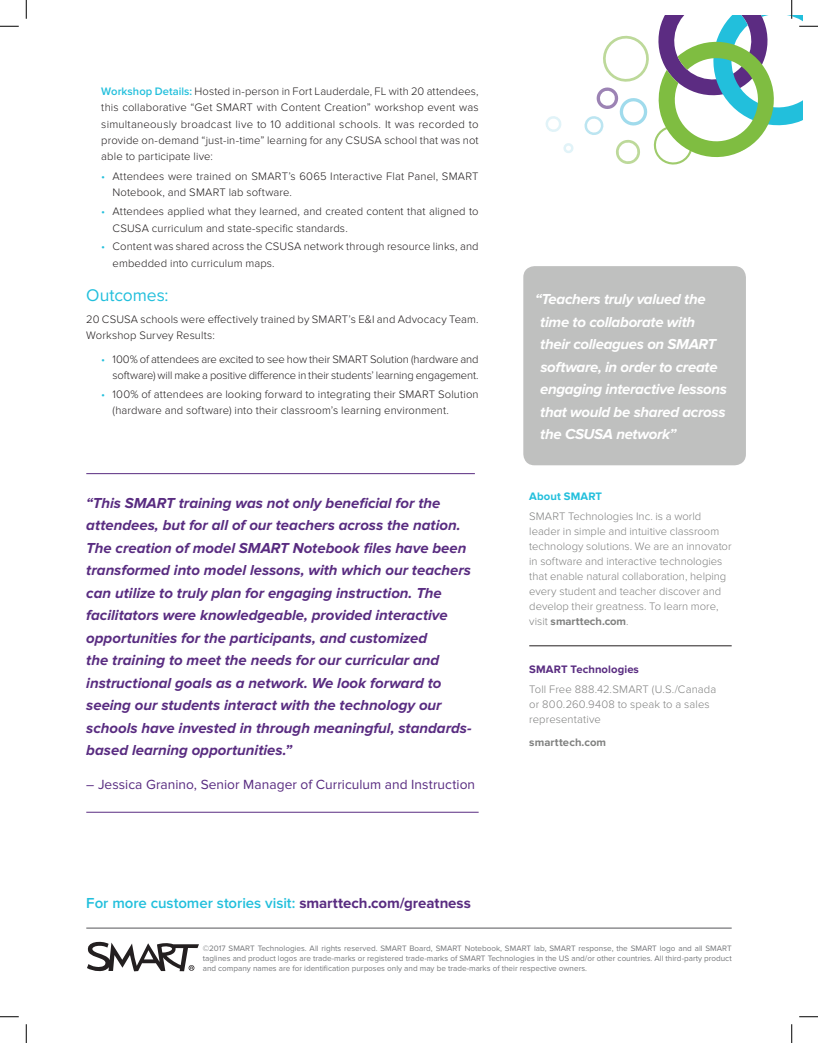
<style>
.page{position:relative;width:818px;height:1043px;background:#fff}
.page>*{position:absolute;margin:0;border:0;box-sizing:border-box;transform-origin:0 0}
.subhead{font:17.5px "Proxima Nova";color:#22bfdc}
.Ruled_Quote{font:italic 700 15px/22.5px "Proxima Nova";color:#592c81}
.Sidebar_quote{font:italic 700 15px/22.5px "Proxima Nova";letter-spacing:-.02em;color:#fff}
.CTA{font:600 15px "Proxima Nova";color:#22bfdc}
.Ruled_Quote_author{font:13.75px "Proxima Nova";letter-spacing:.005em;color:#592c81}
.Body_copy_with_runni{font:300 11.25px/16.2px "Proxima Nova";letter-spacing:.01em;color:#231f20}
.Sidebar_content{font:300 11.25px/15px "Proxima Nova";color:#808180}
.Body_copy_with_runni-2{font:300 11.25px/16.2px "Proxima Nova";letter-spacing:-.015em;color:#231f20;text-align:right}
.Body_copy{font:300 11.25px/16.2px "Proxima Nova";letter-spacing:.01em;color:#231f20}
.Sidebar_Head{font:700 11.25px "Proxima Nova";letter-spacing:.01em;color:#592c81}
.Sidebar_content-2{font:700 11.25px "Proxima Nova";letter-spacing:.01em;color:#808180}
.Sidebar_Head-2{font:700 11.25px "Proxima Nova";letter-spacing:.015em;color:#22bfdc}
.mousetype{font:8.12px/10px "Proxima Nova";color:#76787b;text-align:justify}
.s1{font-weight:600;color:#22bfdc}
.s2{color:#22bfdc}
.s3{font-weight:700;color:#592c81}
.s4{font-weight:700}
</style>
<div class="page">
<hr style="left:86px;top:473px;width:389px;height:1px;background:#592c81">
<hr style="left:86px;top:811px;width:392px;height:1px;background:#592c81">
<hr style="left:529px;top:645px;width:202px;height:1px;background:#231f20">
<div style="left:523px;top:266px;width:223px;height:199px;background:#bfc0bf;border-radius:11px"></div>
<svg style="left:87px;top:941px;width:112px;height:30px"></svg>
<hr style="left:86px;top:927px;width:645px;height:1px;background:#555659">
<svg style="left:545px;top:116px;width:17px;height:16px"></svg>
<svg style="left:563px;top:143px;width:11px;height:10px"></svg>
<svg style="left:0;top:26px;width:19px;height:1px"></svg>
<svg style="left:0;top:1016px;width:19px;height:1px"></svg>
<svg style="left:799px;top:1016px;width:19px;height:1px"></svg>
<svg style="left:26px;top:0;width:1px;height:19px"></svg>
<svg style="left:26px;top:1024px;width:1px;height:18px"></svg>
<svg style="left:584px;top:0;width:234px;height:165px"></svg>
<svg style="left:791px;top:1024px;width:1px;height:18px"></svg>
<p class="Body_copy_with_runni" style="left:101px;top:83px;width:379px;text-align:justify"><span class="s1">Workshop Details:</span> Hosted in-person in Fort Lauderdale, FL with 20 attendees, this collaborative “Get SMART with Content Creation” workshop event was simultaneously broadcast live to 10 additional schools. It was recorded to provide on-demand “just-in-time” learning for any CSUSA school that was not able to participate live:</p>
<p class="Body_copy_with_runni" style="left:112px;top:168px;width:367px;text-indent:-11px"><span class="s2">•</span> Attendees were trained on SMART’s 6065 Interactive Flat Panel, SMART<br>Notebook, and SMART lab software.</p>
<p class="Body_copy_with_runni" style="left:112px;top:203px;width:367px;text-indent:-11px"><span class="s2">•</span> Attendees applied what they learned, and created content that aligned to<br>CSUSA curriculum and state-specific standards.</p>
<p class="Body_copy_with_runni" style="left:112px;top:238px;width:367px;text-indent:-11px"><span class="s2">•</span> Content was shared across the CSUSA network through resource links, and embedded into curriculum maps.</p>
<p class="subhead" style="left:86px;top:285px;width:84px">Outcomes:</p>
<p class="Body_copy" style="left:86px;top:311px;width:394px">20 CSUSA schools were effectively trained by SMART’s E&amp;I and Advocacy Team.<br>Workshop Survey Results:</p>
<p class="Body_copy_with_runni-2" style="left:101px;top:351px;width:379px"><span class="s2">•</span> 100% of attendees are excited to see how their SMART Solution (hardware and software) will make a positive difference in their students’ learning engagement.</p>
<p class="Body_copy_with_runni" style="left:112px;top:386px;width:367px;text-indent:-11px"><span class="s2">•</span> 100% of attendees are looking forward to integrating their SMART Solution (hardware and software) into their classroom’s learning environment.</p>
<p class="Ruled_Quote" style="left:86px;top:492px;width:387px">“This SMART training was not only beneficial for the attendees, but for all of our teachers across the nation.<br>The creation of model SMART Notebook files have been transformed into model lessons, with which our teachers can utilize to truly plan for engaging instruction. The facilitators were knowledgeable, provided interactive opportunities for the participants, and customized<br>the training to meet the needs for our curricular and instructional goals as a network. We look forward to seeing our students interact with the technology our schools have invested in through meaningful, standards&shy;based learning opportunities.”</p>
<p class="Ruled_Quote_author" style="left:86px;top:776px;width:390px">– Jessica Granino, Senior Manager of Curriculum and Instruction</p>
<p class="CTA" style="left:86px;top:894px;width:386px">For more customer stories visit: <span class="s3">smarttech.com/greatness</span></p>
<p class="Sidebar_quote" style="left:540px;top:288px;width:188px;text-indent:-5px">“Teachers truly valued the time to collaborate with their colleagues on SMART software, in order to create engaging interactive lessons that would be shared across the CSUSA network”</p>
<p class="Sidebar_Head-2" style="left:529px;top:489px;width:74px">About SMART</p>
<p class="Sidebar_content" style="left:529px;top:508px;width:204px">SMART Technologies Inc. is a world leader in simple and intuitive classroom technology solutions. We are an innovator in software and interactive technologies that enable natural collaboration, helping every student and teacher discover and develop their greatness. To learn more, visit <span class="s4">smarttech.com</span>.</p>
<p class="Sidebar_Head" style="left:529px;top:663px;width:111px">SMART Technologies</p>
<p class="Sidebar_content" style="left:529px;top:682px;width:188px">Toll Free 888.42.SMART (U.S./Canada or 800.260.9408 to speak to a sales representative</p>
<p class="Sidebar_content-2" style="left:529px;top:735px;width:78px">smarttech.com</p>
<p class="mousetype" style="left:203px;top:943px;width:530px">©2017 SMART Technologies. All rights reserved. SMART Board, SMART Notebook, SMART lab, SMART response, the SMART logo and all SMART taglines and product logos are trade-marks or registered trade-marks of SMART Technologies in the US and/or other countries. All third-party product and company names are for identification purposes only and may be trade-marks of their respective owners.</p>
</div>
